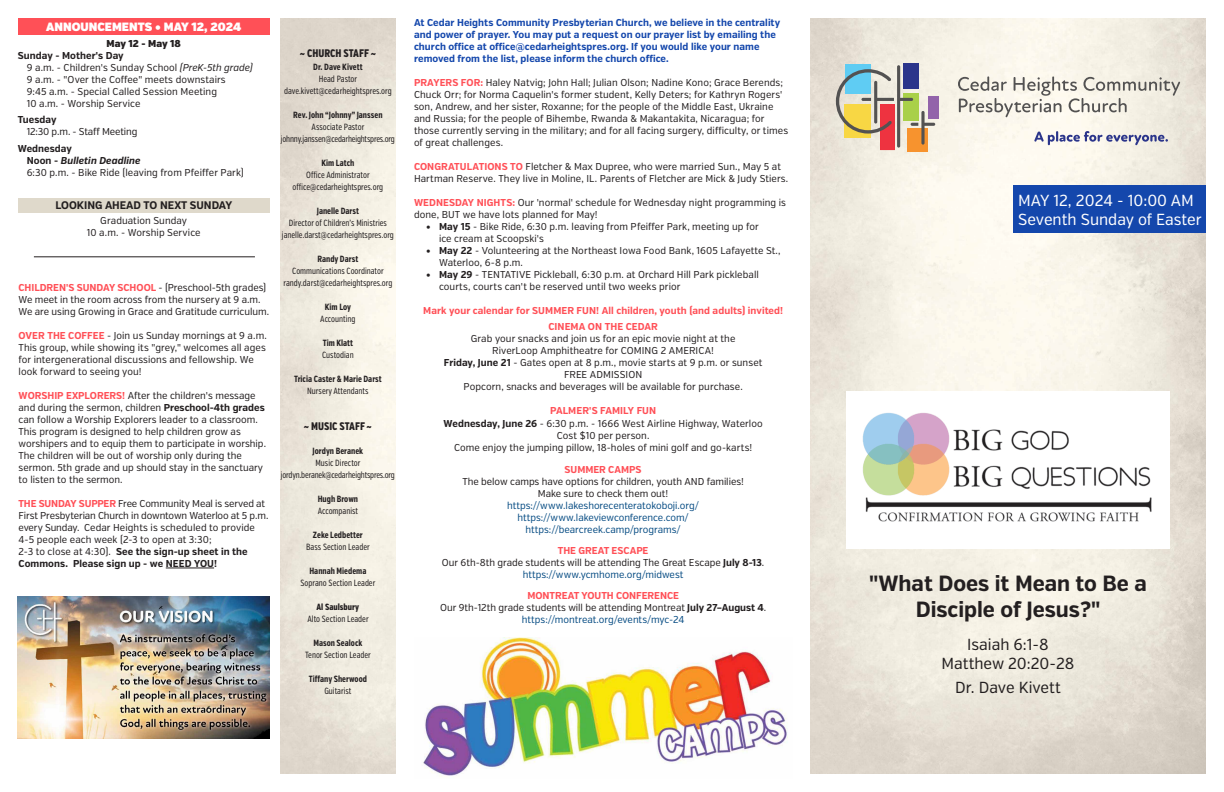
<style>
.page{position:relative;width:1224px;height:792px;background:#fff}
.page>*{position:absolute;margin:0;border:0;box-sizing:border-box;transform-origin:0 0}
.t1{font:700 22px/26.4px "Verb Cond";color:#231f20;text-align:center}
.t2{font:16px/19.2px "Verb Cond";color:#fff}
.t3{font:16px/19.2px "Verb Cond";color:#231f20;text-align:center}
.t4{font:12px "Verb Cond Ultra";color:#fff}
.t5{font:800 11px "Verb Comp";color:#231f20}
.t6{font:700 11px "Verb Cond";color:#231f20}
.t7{font:10px/12px "Verb Cond";letter-spacing:.005em;color:#231f20}
.t8{font:700 10px/12px "Verb Cond";letter-spacing:.01em;color:#1447ac}
.t9{font:10px/12px "Verb Cond";letter-spacing:-.005em;color:#084d84;text-align:center}
.t10{font:700 10px/16.5px "Verb Cond";letter-spacing:.01em;color:#ff5057;text-align:center}
.t11{font:10px "Verb Cond";letter-spacing:-.015em;color:#231f20}
.t12{font:900 10px "Verb Cond";color:#231f20}
.t13{font:700 10px "Verb Cond";letter-spacing:.01em;color:#231f20}
.t14{font:9px/12px "Verb Comp";color:#231f20;text-align:center}
.t15{font:700 9px "Verb Comp";color:#231f20}
.t16{font:9px/12px "Verb Comp";letter-spacing:-.02em;color:#231f20;text-align:center}
.t17{font:800 9px "Verb Comp";color:#231f20}
.s1{font-weight:700}
.s2{font-style:italic}
.s3{font-weight:700;font-style:italic}
.s4{font-weight:700;color:#ff5057}
.s5{color:#084d84}
</style>
<div class="page">
<img style="left:810px;top:18px;width:396px;height:756px">
<svg style="left:958px;top:76px;width:222px;height:41px;background:#dbd7ce"></svg>
<svg style="left:1034px;top:131px;width:134px;height:14px"></svg>
<div style="left:903px;top:63px;width:16px;height:26px;background:#2b358b"></div>
<div style="left:907px;top:128px;width:21px;height:24px;background:#f7932e"></div>
<div style="left:928px;top:96px;width:11px;height:23px;background:#9263aa"></div>
<svg style="left:836px;top:65px;width:99px;height:85px;background:#c1b39d"></svg>
<div style="left:1014px;top:186px;width:192px;height:47px;background:#1447ac"></div>
<div style="left:18px;top:18px;width:252px;height:17px;background:#ff5057"></div>
<hr style="left:34px;top:256px;width:221px;height:1px;background:#231f20">
<div style="left:18px;top:198px;width:252px;height:14px;background:#dfd9cb"></div>
<hr style="left:166px;top:568px;width:48px;height:1px;background:#231f20">
<img style="left:846px;top:392px;width:324px;height:157px">
<img style="left:18px;top:597px;width:252px;height:142px">
<img style="left:423px;top:637px;width:365px;height:140px">
<p class="t4" style="left:46px;top:20px;width:197px">ANNOUNCEMENTS • MAY 12, 2024</p>
<p class="t12" style="left:107px;top:37px;width:76px">May 12 - May 18</p>
<p class="t7" style="left:27px;top:50px;width:227px;text-indent:-9px"><span class="s1">Sunday - Mother's Day<br></span>9 a.m. - Children's Sunday School <span class="s2">(PreK-5th grade)<br></span>9 a.m. - "Over the Coffee" meets downstairs<br>9:45 a.m. - Special Called Session Meeting<br>10 a.m. - Worship Service</p>
<p class="t13" style="left:18px;top:114px;width:40px">Tuesday</p>
<p class="t11" style="left:27px;top:126px;width:112px">12:30 p.m. - Staff Meeting</p>
<p class="t7" style="left:27px;top:143px;width:219px;text-indent:-9px"><span class="s1">Wednesday<br>Noon -</span> <span class="s3">Bulletin Deadline<br></span>6:30 p.m. - Bike Ride (leaving from Pfeiffer Park)</p>
<p class="t6" style="left:56px;top:199px;width:178px">LOOKING AHEAD TO NEXT SUNDAY</p>
<p class="t7" style="left:87px;top:214px;width:115px;text-align:center">Graduation Sunday<br>10 a.m. - Worship Service</p>
<p class="t7" style="left:19px;top:282px;width:252px"><span class="s4">CHILDREN'S SUNDAY SCHOOL</span> - (Preschool-5th grades)<br>We meet in the room across from the nursery at 9 a.m.<br>We are using Growing in Grace and Gratitude curriculum.</p>
<p class="t7" style="left:19px;top:330px;width:250px"><span class="s4">OVER THE COFFEE</span> - Join us Sunday mornings at 9 a.m.<br>This group, while showing its "grey," welcomes all ages for intergenerational discussions and fellowship. We look forward to seeing you!</p>
<p class="t7" style="left:19px;top:390px;width:249px"><span class="s4">WORSHIP EXPLORERS!</span> After the children's message and during the sermon, children <span class="s1">Preschool-4th grades </span>can follow a Worship Explorers leader to a classroom.<br>This program is designed to help children grow as worshipers and to equip them to participate in worship.<br>The children will be out of worship only during the sermon. 5th grade and up should stay in the sanctuary to listen to the sermon.</p>
<p class="t7" style="left:19px;top:498px;width:251px"><span class="s4">THE SUNDAY SUPPER</span> Free Community Meal is served at First Presbyterian Church in downtown Waterloo at 5 p.m. every Sunday. Cedar Heights is scheduled to provide 4-5 people each week (2-3 to open at 3:30;<br>2-3 to close at 4:30). <span class="s1">See the sign-up sheet in the Commons. Please sign up - we NEED YOU!</span></p>
<p class="t5" style="left:300px;top:47px;width:78px">~ CHURCH STAFF ~</p>
<p class="t15" style="left:313px;top:62px;width:51px">Dr. Dave Kivett</p>
<p class="t14" style="left:284px;top:73px;width:109px">Head Pastor dave.kivett@cedarheightspres.org</p>
<p class="t15" style="left:293px;top:110px;width:91px">Rev. John “Johnny” Janssen</p>
<p class="t16" style="left:281px;top:121px;width:115px">Associate Pastor johnny.janssen@cedarheightspres.org</p>
<p class="t15" style="left:321px;top:158px;width:34px">Kim Latch</p>
<p class="t14" style="left:293px;top:169px;width:92px">Office Administrator office@cedarheightspres.org</p>
<p class="t15" style="left:317px;top:206px;width:44px">Janelle Darst</p>
<p class="t14" style="left:282px;top:217px;width:113px">Director of Children’s Ministries janelle.darst@cedarheightspres.org</p>
<p class="t15" style="left:318px;top:254px;width:42px">Randy Darst</p>
<p class="t14" style="left:283px;top:265px;width:110px">Communications Coordinator randy.darst@cedarheightspres.org</p>
<p class="t15" style="left:325px;top:302px;width:28px">Kim Loy</p>
<p class="t14" style="left:320px;top:313px;width:37px">Accounting</p>
<p class="t15" style="left:323px;top:338px;width:32px">Tim Klatt</p>
<p class="t14" style="left:322px;top:349px;width:33px">Custodian</p>
<p class="t15" style="left:294px;top:374px;width:89px">Tricia Caster &amp; Marie Darst</p>
<p class="t14" style="left:307px;top:385px;width:63px">Nursery Attendants</p>
<p class="t5" style="left:304px;top:420px;width:70px">~ MUSIC STAFF ~</p>
<p class="t15" style="left:313px;top:446px;width:52px">Jordyn Beranek</p>
<p class="t16" style="left:281px;top:457px;width:115px">Music Director jordyn.beranek@cedarheightspres.org</p>
<p class="t15" style="left:318px;top:494px;width:42px">Hugh Brown</p>
<p class="t14" style="left:318px;top:505px;width:42px">Accompanist</p>
<p class="t15" style="left:313px;top:530px;width:51px">Zeke Ledbetter</p>
<p class="t14" style="left:306px;top:541px;width:65px">Bass Section Leader</p>
<p class="t15" style="left:309px;top:566px;width:58px">Hannah Miedema</p>
<p class="t14" style="left:301px;top:577px;width:76px">Soprano Section Leader</p>
<p class="t17" style="left:317px;top:602px;width:44px">Al Saulsbury</p>
<p class="t14" style="left:307px;top:613px;width:63px">Alto Section Leader</p>
<p class="t15" style="left:313px;top:638px;width:50px">Mason Sealock</p>
<p class="t14" style="left:305px;top:649px;width:67px">Tenor Section Leader</p>
<p class="t15" style="left:309px;top:674px;width:60px">Tiffany Sherwood</p>
<p class="t14" style="left:324px;top:685px;width:29px">Guitarist</p>
<p class="t8" style="left:414px;top:17px;width:368px">At Cedar Heights Community Presbyterian Church, we believe in the centrality and power of prayer. You may put a request on our prayer list by emailing the church office at office@cedarheightspres.org. If you would like your name removed from the list, please inform the church office.</p>
<p class="t7" style="left:414px;top:77px;width:376px"><span class="s4">PRAYERS FOR:</span> Haley Natvig; John Hall; Julian Olson; Nadine Kono; Grace Berends; Chuck Orr; for Norma Caquelin's former student, Kelly Deters; for Kathryn Rogers' son, Andrew, and her sister, Roxanne; for the people of the Middle East, Ukraine and Russia; for the people of Bihembe, Rwanda &amp; Makantakita, Nicaragua; for those currently serving in the military; and for all facing surgery, difficulty, or times of great challenges.</p>
<p class="t7" style="left:414px;top:161px;width:376px"><span class="s4">CONGRATULATIONS TO</span> Fletcher &amp; Max Dupree, who were married Sun., May 5 at<br>Hartman Reserve. They live in Moline, IL. Parents of Fletcher are Mick &amp; Judy Stiers.</p>
<p class="t7" style="left:414px;top:197px;width:374px"><span class="s4">WEDNESDAY NIGHTS:</span> Our 'normal' schedule for Wednesday night programming is done, BUT we have lots planned for May!</p>
<p class="t7" style="left:439px;top:221px;width:321px;text-indent:-13px"><span class="s1">• May 15</span> - Bike Ride, 6:30 p.m. leaving from Pfeiffer Park, meeting up for ice cream at Scoopski's</p>
<p class="t7" style="left:439px;top:245px;width:343px;text-indent:-13px"><span class="s1">• May 22</span> - Volunteering at the Northeast Iowa Food Bank, 1605 Lafayette St.,<br>Waterloo, 6-8 p.m.</p>
<p class="t7" style="left:439px;top:269px;width:321px;text-indent:-13px"><span class="s1">• May 29</span> - TENTATIVE Pickleball, 6:30 p.m. at Orchard Hill Park pickleball courts, courts can't be reserved until two weeks prior</p>
<p class="t10" style="left:423px;top:302px;width:361px">Mark your calendar for SUMMER FUN! All children, youth (and adults) invited!<br>CINEMA ON THE CEDAR</p>
<p class="t7" style="left:444px;top:333px;width:320px;text-align:center">Grab your snacks and join us for an epic movie night at the<br>RiverLoop Amphitheatre for COMING 2 AMERICA!<br><span class="s1">Friday, June 21</span> - Gates open at 8 p.m., movie starts at 9 p.m. or sunset FREE ADMISSION<br>Popcorn, snacks and beverages will be available for purchase.</p>
<p class="t7" style="left:444px;top:405px;width:321px;text-align:center"><span class="s4">PALMER'S FAMILY FUN<br></span><span class="s1">Wednesday, June 26</span> - 6:30 p.m. - 1666 West Airline Highway, Waterloo Cost $10 per person.<br>Come enjoy the jumping pillow, 18-holes of mini golf and go-karts!</p>
<p class="t10" style="left:565px;top:461px;width:79px">SUMMER CAMPS</p>
<p class="t7" style="left:462px;top:475px;width:283px;text-align:center">The below camps have options for children, youth AND families!<br>Make sure to check them out!</p>
<p class="t9" style="left:507px;top:499px;width:193px">https://www.lakeshorecenteratokoboji.org/ https://www.lakeviewconference.com/ https://bearcreek.camp/programs/</p>
<p class="t7" style="left:442px;top:544px;width:324px;text-align:center"><span class="s4">THE GREAT ESCAPE<br></span>Our 6th-8th grade students will be attending The Great Escape <span class="s1">July 8-13</span>. <span class="s5">https://www.ycmhome.org/midwest</span></p>
<p class="t7" style="left:440px;top:589px;width:328px;text-align:center"><span class="s4">MONTREAT YOUTH CONFERENCE<br></span>Our 9th-12th grade students will be attending Montreat <span class="s1">July 27–August 4</span>. <span class="s5">https://montreat.org/events/myc-24</span></p>
<h2 class="t2" style="left:1018px;top:191px;width:185px">MAY 12, 2024 - 10:00 AM<br>Seventh Sunday of Easter</h2>
<h1 class="t1" style="left:869px;top:570px;width:279px">"What Does it Mean to Be a<br>Disciple of Jesus?"</h1>
<h2 class="t3" style="left:942px;top:635px;width:134px">Isaiah 6:1-8<br>Matthew 20:20-28</h2>
<h2 class="t3" style="left:955px;top:678px;width:107px">Dr. Dave Kivett</h2>
</div>
